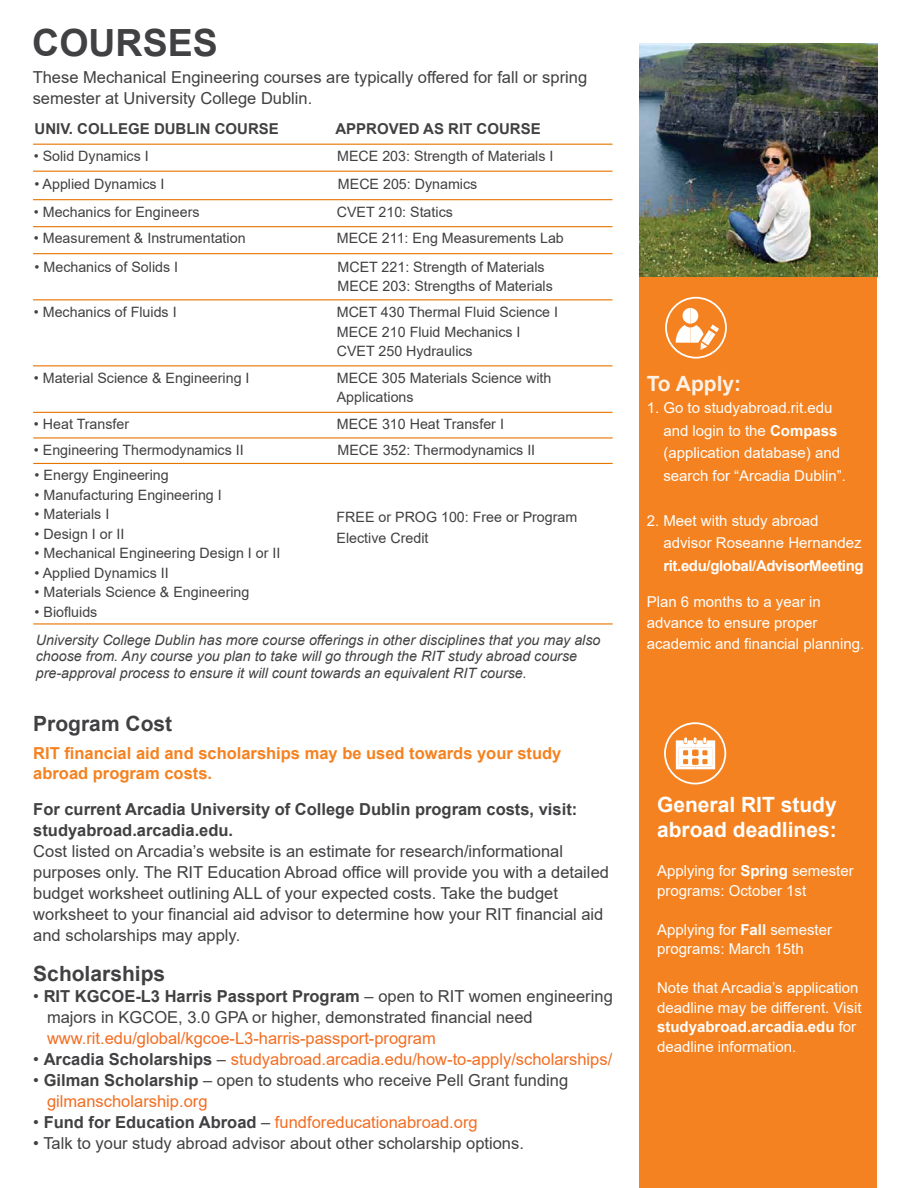
<style>
.page{position:relative;width:918px;height:1188px;background:#fff}
.page>*{position:absolute;margin:0;border:0;box-sizing:border-box;transform-origin:0 0}
.t1{font:700 37.5px "Arial";color:#414042}
.t2{font:700 21px/25.2px "Arial";color:#fff}
.t3{font:700 21px "Arial";color:#414042}
.t4{font:700 21px "Arial";color:rgb(255 255 255/.9)}
.t5{font:16.5px/21px "Arial";color:#414042}
.t6{font:16.5px "Arial";color:#f36d21}
.t7{font:700 16.5px/21px "Arial";color:#414042}
.t8{font:700 16.5px/19.5px "Arial";color:#f58220}
.t9{font:15px/19.5px "Arial";color:#fff}
.t10{font:700 15px "Arial";color:#414042}
.t11{font:700 15px "Arial";letter-spacing:-.025em;color:#fff}
.t12{font:14.25px/19.5px "Arial";color:#414042}
.t13{font:italic 14.25px/16.5px "Arial";color:#414042}
.s1{font-weight:700}
.s2{color:#414042}
.s3{font-weight:700;color:#414042}
.s4{color:#f36d21}
</style>
<div class="page">
<hr style="left:33px;top:437px;width:580px;height:2px;background:#e87400">
<hr style="left:33px;top:463px;width:580px;height:1px;background:#e87400">
<hr style="left:33px;top:623px;width:580px;height:2px;background:#e87400">
<div style="left:640px;top:44px;width:237px;height:1144px;background:#f58220"></div>
<div style="left:664px;top:722px;width:62px;height:62px;border:2px solid #fff;border-radius:50%"></div>
<svg style="left:676px;top:737px;width:39px;height:32px"></svg>
<div style="left:665px;top:297px;width:62px;height:62px;border:2px solid #fff;border-radius:50%"></div>
<svg style="left:676px;top:308px;width:43px;height:42px"></svg>
<hr style="left:33px;top:144px;width:580px;height:1px;background:#e87400">
<hr style="left:33px;top:171px;width:580px;height:1px;background:#e87400">
<hr style="left:33px;top:199px;width:580px;height:1px;background:#e87400">
<hr style="left:33px;top:226px;width:580px;height:1px;background:#e87400">
<hr style="left:33px;top:253px;width:580px;height:1px;background:#e87400">
<hr style="left:33px;top:299px;width:580px;height:1px;background:#e87400">
<hr style="left:33px;top:365px;width:580px;height:1px;background:#e87400">
<hr style="left:33px;top:412px;width:580px;height:1px;background:#e87400">
<img style="left:640px;top:44px;width:237px;height:233px">
<h1 class="t1" style="left:32px;top:16px;width:187px">COURSES</h1>
<p class="t5" style="left:33px;top:67px;width:556px">These Mechanical Engineering courses are typically offered for fall or spring semester at University College Dublin.</p>
<p class="t10" style="left:35px;top:118px;width:246px">UNIV. COLLEGE DUBLIN COURSE</p>
<p class="t10" style="left:335px;top:118px;width:207px">APPROVED AS RIT COURSE</p>
<p class="t12" style="left:34px;top:147px;width:117px">• Solid Dynamics I</p>
<p class="t12" style="left:337px;top:147px;width:218px">MECE 203: Strength of Materials I</p>
<p class="t12" style="left:34px;top:174px;width:132px">• Applied Dynamics I</p>
<p class="t12" style="left:338px;top:174px;width:141px">MECE 205: Dynamics</p>
<p class="t12" style="left:34px;top:202px;width:167px">• Mechanics for Engineers</p>
<p class="t12" style="left:337px;top:202px;width:118px">CVET 210: Statics</p>
<p class="t12" style="left:34px;top:229px;width:213px">• Measurement &amp; Instrumentation</p>
<p class="t12" style="left:337px;top:229px;width:229px">MECE 211: Eng Measurements Lab</p>
<p class="t12" style="left:35px;top:257px;width:145px">• Mechanics of Solids I</p>
<p class="t12" style="left:338px;top:257px;width:217px">MCET 221: Strength of Materials<br>MECE 203: Strengths of Materials</p>
<p class="t12" style="left:34px;top:302px;width:144px">• Mechanics of Fluids I</p>
<p class="t12" style="left:337px;top:302px;width:223px">MCET 430 Thermal Fluid Science I<br>MECE 210 Fluid Mechanics I<br>CVET 250 Hydraulics</p>
<p class="t12" style="left:34px;top:368px;width:217px">• Material Science &amp; Engineering I</p>
<p class="t12" style="left:337px;top:368px;width:216px">MECE 305 Materials Science with<br>Applications</p>
<p class="t12" style="left:34px;top:414px;width:97px">• Heat Transfer</p>
<p class="t12" style="left:337px;top:414px;width:169px">MECE 310 Heat Transfer I</p>
<p class="t12" style="left:34px;top:440px;width:211px">• Engineering Thermodynamics II</p>
<p class="t12" style="left:338px;top:440px;width:199px">MECE 352: Thermodynamics II</p>
<p class="t12" style="left:35px;top:465px;width:136px">• Energy Engineering</p>
<p class="t12" style="left:35px;top:485px;width:189px">• Manufacturing Engineering I</p>
<p class="t12" style="left:35px;top:504px;width:76px">• Materials I</p>
<p class="t12" style="left:35px;top:524px;width:91px">• Design I or II</p>
<p class="t12" style="left:35px;top:543px;width:247px">• Mechanical Engineering Design I or II</p>
<p class="t12" style="left:35px;top:563px;width:136px">• Applied Dynamics II</p>
<p class="t12" style="left:35px;top:582px;width:216px">• Materials Science &amp; Engineering</p>
<p class="t12" style="left:35px;top:602px;width:64px">• Biofluids</p>
<p class="t12" style="left:337px;top:507px;width:242px;line-height:21px">FREE or PROG 100: Free or Program<br>Elective Credit</p>
<p class="t13" style="left:36px;top:632px;width:566px">University College Dublin has more course offerings in other disciplines that you may also choose from. Any course you plan to take will go through the RIT study abroad course pre-approval process to ensure it will count towards an equivalent RIT course.</p>
<h2 class="t3" style="left:33px;top:709px;width:140px">Program Cost</h2>
<p class="t8" style="left:33px;top:744px;width:530px">RIT financial aid and scholarships may be used towards your study abroad program costs.</p>
<p class="t7" style="left:33px;top:799px;width:546px">For current Arcadia University of College Dublin program costs, visit: studyabroad.arcadia.edu.</p>
<p class="t5" style="left:33px;top:841px;width:577px">Cost listed on Arcadia’s website is an estimate for research/informational purposes only. The RIT Education Abroad office will provide you with a detailed budget worksheet outlining ALL of your expected costs. Take the budget worksheet to your financial aid advisor to determine how your RIT financial aid and scholarships may apply.</p>
<h2 class="t3" style="left:33px;top:959px;width:133px">Scholarships</h2>
<p class="t5" style="left:47px;top:986px;width:567px;text-indent:-14px">• <span class="s1">RIT KGCOE-L3 Harris Passport Program</span> – open to RIT women engineering majors in KGCOE, 3.0 GPA or higher, demonstrated financial need</p>
<p class="t6" style="left:47px;top:1027px;width:390px">www.rit.edu/global/kgcoe-L3-harris-passport-program</p>
<p class="t6" style="left:33px;top:1048px;width:580px"><span class="s2">•</span> <span class="s3">Arcadia Scholarships</span> <span class="s2">–</span> studyabroad.arcadia.edu/how-to-apply/scholarships/</p>
<p class="t5" style="left:47px;top:1070px;width:523px;text-indent:-14px">• <span class="s1">Gilman Scholarship</span> – open to students who receive Pell Grant funding <span class="s4">gilmanscholarship.org</span></p>
<p class="t6" style="left:33px;top:1111px;width:446px"><span class="s2">•</span> <span class="s3">Fund for Education Abroad</span> <span class="s2">–</span> fundforeducationabroad.org</p>
<p class="t5" style="left:33px;top:1133px;width:492px">• Talk to your study abroad advisor about other scholarship options.</p>
<h2 class="t4" style="left:647px;top:368px;width:96px">To Apply:</h2>
<p class="t9" style="left:663px;top:397px;width:184px;line-height:22.5px;text-indent:-17px">1. Go to studyabroad.rit.edu and login to the <span class="s1">Compass </span>(application database) and search for “Arcadia Dublin”.</p>
<p class="t9" style="left:663px;top:509px;width:200px;line-height:22.5px;text-indent:-17px">2. Meet with study abroad advisor Roseanne Hernandez</p>
<p class="t11" style="left:663px;top:555px;width:202px">rit.edu/global/AdvisorMeeting</p>
<p class="t9" style="left:647px;top:591px;width:219px;line-height:21px">Plan 6 months to a year in advance to ensure proper academic and financial planning.</p>
<h2 class="t2" style="left:657px;top:792px;width:181px">General RIT study abroad deadlines:</h2>
<p class="t9" style="left:657px;top:861px;width:198px">Applying for <span class="s1">Spring</span> semester programs: October 1st</p>
<p class="t9" style="left:657px;top:919px;width:177px">Applying for <span class="s1">Fall</span> semester programs: March 15th</p>
<p class="t9" style="left:657px;top:978px;width:206px">Note that Arcadia’s application deadline may be different. Visit <span class="s1">studyabroad.arcadia.edu</span> for deadline information.</p>
</div>
